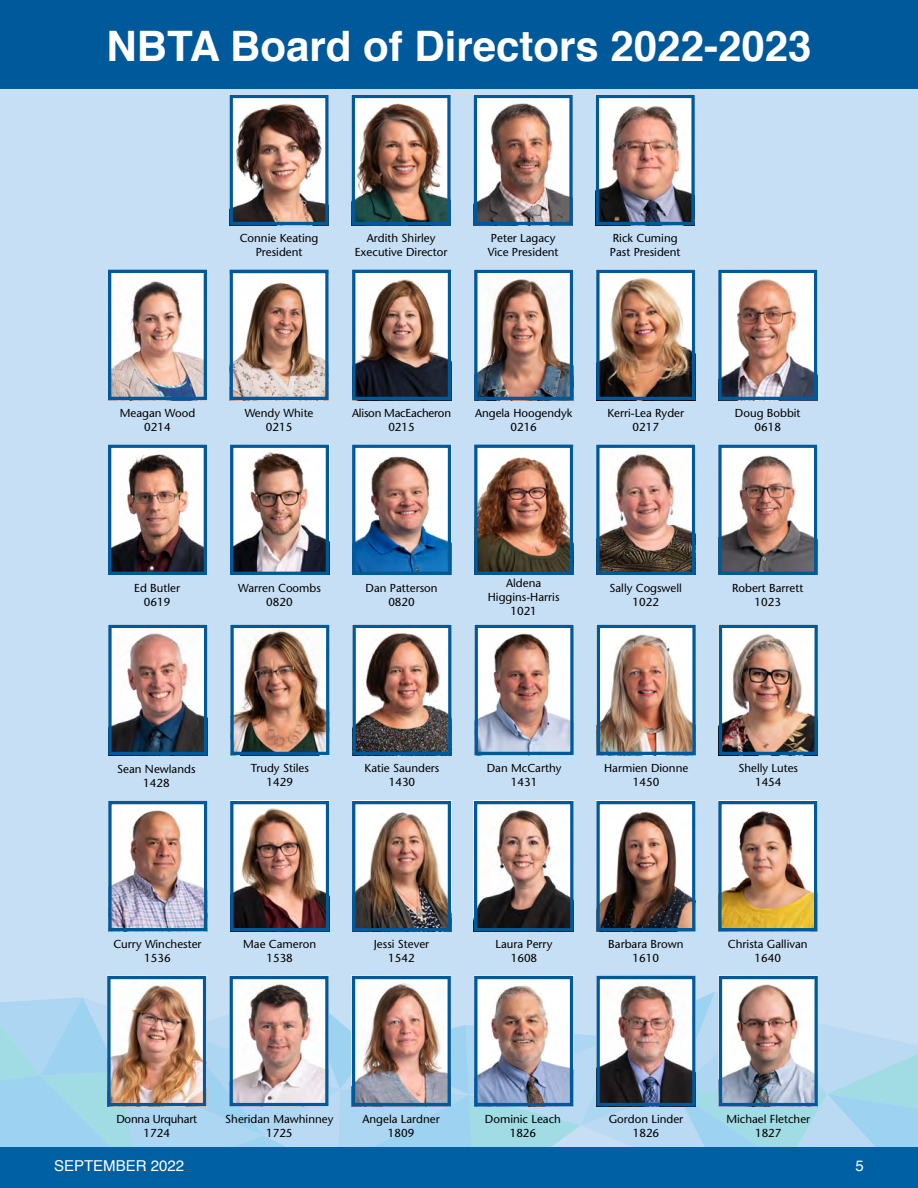
<style>
.page{position:relative;width:918px;height:1188px;background:#fff}
.page>*{position:absolute;margin:0;border:0;box-sizing:border-box;transform-origin:0 0}
.t1{font:700 42px "Helvetica";color:#fff}
.t2{font:15px "Helvetica";color:#fff}
.t3{font:11.55px/13.8px "Stone Sans";color:#000;text-align:center}
.t4{font:11.55px/13.8px "Stone Sans";letter-spacing:-.02em;color:#000;text-align:center}
</style>
<div class="page">
<div style="left:0;top:1147px;width:918px;height:41px;background:#0060a4"></div>
<div style="left:0;top:83px;width:918px;height:1064px;background:#c7dff4"></div>
<svg style="left:0;top:990px;width:918px;height:157px"></svg>
<div style="left:0;top:0;width:918px;height:88px;background:#00599a"></div>
<img style="left:112px;top:449px;width:91px;height:122px">
<div style="left:108px;top:445px;width:99px;height:130px;border:3px solid #00599a"></div>
<img style="left:234px;top:449px;width:91px;height:122px">
<div style="left:230px;top:445px;width:99px;height:130px;border:3px solid #00599a"></div>
<img style="left:356px;top:449px;width:91px;height:122px">
<div style="left:352px;top:445px;width:99px;height:130px;border:3px solid #00599a"></div>
<img style="left:478px;top:449px;width:91px;height:122px">
<div style="left:474px;top:445px;width:99px;height:130px;border:3px solid #00599a"></div>
<img style="left:600px;top:449px;width:91px;height:122px">
<div style="left:596px;top:445px;width:99px;height:130px;border:3px solid #00599a"></div>
<img style="left:722px;top:449px;width:91px;height:122px">
<div style="left:718px;top:445px;width:99px;height:130px;border:3px solid #00599a"></div>
<img style="left:112px;top:274px;width:91px;height:122px">
<div style="left:108px;top:270px;width:99px;height:130px;border:3px solid #00599a"></div>
<img style="left:356px;top:274px;width:91px;height:122px">
<div style="left:352px;top:270px;width:99px;height:130px;border:3px solid #00599a"></div>
<img style="left:478px;top:274px;width:91px;height:122px">
<div style="left:474px;top:270px;width:99px;height:130px;border:3px solid #00599a"></div>
<img style="left:600px;top:274px;width:91px;height:122px">
<div style="left:596px;top:270px;width:99px;height:130px;border:3px solid #00599a"></div>
<img style="left:722px;top:274px;width:91px;height:122px">
<div style="left:718px;top:270px;width:99px;height:130px;border:3px solid #00599a"></div>
<img style="left:478px;top:980px;width:91px;height:122px">
<div style="left:474px;top:976px;width:99px;height:130px;border:3px solid #00599a"></div>
<img style="left:601px;top:980px;width:91px;height:122px">
<div style="left:597px;top:976px;width:99px;height:130px;border:3px solid #00599a"></div>
<img style="left:723px;top:980px;width:91px;height:122px">
<div style="left:719px;top:976px;width:99px;height:130px;border:3px solid #00599a"></div>
<img style="left:111px;top:980px;width:91px;height:122px">
<div style="left:107px;top:976px;width:99px;height:130px;border:3px solid #00599a"></div>
<img style="left:234px;top:980px;width:91px;height:122px">
<div style="left:230px;top:976px;width:99px;height:130px;border:3px solid #00599a"></div>
<img style="left:356px;top:980px;width:91px;height:122px">
<div style="left:352px;top:976px;width:99px;height:130px;border:3px solid #00599a"></div>
<img style="left:234px;top:629px;width:91px;height:122px">
<div style="left:230px;top:625px;width:99px;height:130px;border:3px solid #00599a"></div>
<img style="left:357px;top:629px;width:91px;height:122px">
<div style="left:353px;top:625px;width:99px;height:130px;border:3px solid #00599a"></div>
<img style="left:479px;top:629px;width:91px;height:122px">
<div style="left:475px;top:625px;width:99px;height:130px;border:3px solid #00599a"></div>
<img style="left:723px;top:629px;width:91px;height:122px">
<div style="left:719px;top:625px;width:99px;height:130px;border:3px solid #00599a"></div>
<img style="left:112px;top:629px;width:91px;height:122px">
<div style="left:108px;top:625px;width:99px;height:130px;border:3px solid #00599a"></div>
<img style="left:601px;top:629px;width:91px;height:122px">
<div style="left:597px;top:625px;width:99px;height:130px;border:3px solid #00599a"></div>
<img style="left:356px;top:805px;width:91px;height:122px">
<div style="left:352px;top:801px;width:99px;height:130px;border:3px solid #00599a"></div>
<img style="left:600px;top:805px;width:91px;height:122px">
<div style="left:596px;top:801px;width:99px;height:130px;border:3px solid #00599a"></div>
<img style="left:722px;top:805px;width:91px;height:122px">
<div style="left:718px;top:801px;width:99px;height:130px;border:3px solid #00599a"></div>
<img style="left:112px;top:805px;width:91px;height:122px">
<div style="left:108px;top:801px;width:99px;height:130px;border:3px solid #00599a"></div>
<img style="left:234px;top:805px;width:91px;height:122px">
<div style="left:230px;top:801px;width:99px;height:130px;border:3px solid #00599a"></div>
<img style="left:478px;top:805px;width:92px;height:122px">
<div style="left:474px;top:801px;width:100px;height:130px;border:3px solid #00599a"></div>
<img style="left:356px;top:99px;width:91px;height:122px">
<div style="left:352px;top:95px;width:99px;height:130px;border:3px solid #00599a"></div>
<img style="left:600px;top:99px;width:91px;height:122px">
<div style="left:596px;top:95px;width:99px;height:130px;border:3px solid #00599a"></div>
<img style="left:234px;top:99px;width:91px;height:122px">
<div style="left:230px;top:95px;width:99px;height:130px;border:3px solid #00599a"></div>
<img style="left:478px;top:99px;width:91px;height:122px">
<div style="left:474px;top:95px;width:99px;height:130px;border:3px solid #00599a"></div>
<img style="left:234px;top:274px;width:91px;height:122px">
<div style="left:230px;top:270px;width:99px;height:130px;border:3px solid #00599a"></div>
<h1 class="t1" style="left:107px;top:13px;width:706px">NBTA Board of Directors 2022-2023</h1>
<p class="t3" style="left:355px;top:231px;width:94px">Ardith Shirley<br>Executive Director</p>
<p class="t3" style="left:610px;top:231px;width:72px;text-align:left">Rick Cuming<br>Past President</p>
<p class="t3" style="left:240px;top:231px;width:80px">Connie Keating<br>President</p>
<p class="t3" style="left:488px;top:231px;width:72px;text-align:left">Peter Lagacy<br>Vice President</p>
<p class="t3" style="left:120px;top:406px;width:77px">Meagan Wood<br>0214</p>
<p class="t4" style="left:352px;top:406px;width:100px">Alison MacEacheron<br>0215</p>
<p class="t3" style="left:475px;top:406px;width:99px">Angela Hoogendyk<br>0216</p>
<p class="t3" style="left:607px;top:406px;width:78px">Kerri-Lea Ryder<br>0217</p>
<p class="t3" style="left:735px;top:406px;width:67px">Doug Bobbit<br>0618</p>
<p class="t3" style="left:245px;top:406px;width:70px">Wendy White<br>0215</p>
<p class="t3" style="left:134px;top:581px;width:47px">Ed Butler<br>0619</p>
<p class="t3" style="left:238px;top:581px;width:84px">Warren Coombs<br>0820</p>
<p class="t3" style="left:366px;top:581px;width:74px">Dan Patterson<br>0820</p>
<p class="t3" style="left:488px;top:576px;width:73px">Aldena<br>Higgins-Harris<br>1021</p>
<p class="t3" style="left:609px;top:581px;width:74px">Sally Cogswell<br>1022</p>
<p class="t3" style="left:732px;top:581px;width:73px">Robert Barrett<br>1023</p>
<p class="t3" style="left:251px;top:761px;width:59px">Trudy Stiles<br>1429</p>
<p class="t3" style="left:365px;top:761px;width:76px">Katie Saunders<br>1430</p>
<p class="t3" style="left:487px;top:761px;width:76px">Dan McCarthy<br>1431</p>
<p class="t3" style="left:739px;top:761px;width:61px">Shelly Lutes<br>1454</p>
<p class="t3" style="left:117px;top:762px;width:80px">Sean Newlands<br>1428</p>
<p class="t3" style="left:604px;top:761px;width:86px">Harmien Dionne<br>1450</p>
<p class="t3" style="left:113px;top:937px;width:90px">Curry Winchester<br>1536</p>
<p class="t3" style="left:243px;top:937px;width:74px">Mae Cameron<br>1538</p>
<p class="t3" style="left:496px;top:937px;width:58px">Laura Perry<br>1608</p>
<p class="t3" style="left:374px;top:937px;width:57px">Jessi Stever<br>1542</p>
<p class="t3" style="left:608px;top:937px;width:77px">Barbara Brown<br>1610</p>
<p class="t3" style="left:728px;top:937px;width:81px">Christa Gallivan<br>1640</p>
<p class="t4" style="left:116px;top:1112px;width:82px">Donna Urquhart<br>1724</p>
<p class="t3" style="left:225px;top:1112px;width:110px">Sheridan Mawhinney<br>1725</p>
<p class="t3" style="left:362px;top:1112px;width:79px">Angela Lardner<br>1809</p>
<p class="t3" style="left:485px;top:1112px;width:78px">Dominic Leach<br>1826</p>
<p class="t3" style="left:609px;top:1112px;width:76px">Gordon Linder<br>1826</p>
<p class="t3" style="left:726px;top:1112px;width:85px">Michael Fletcher<br>1827</p>
<p class="t2" style="left:54px;top:1154px;width:132px">SEPTEMBER 2022</p>
<p class="t2" style="left:856px;top:1154px;width:10px">5</p>
</div>
